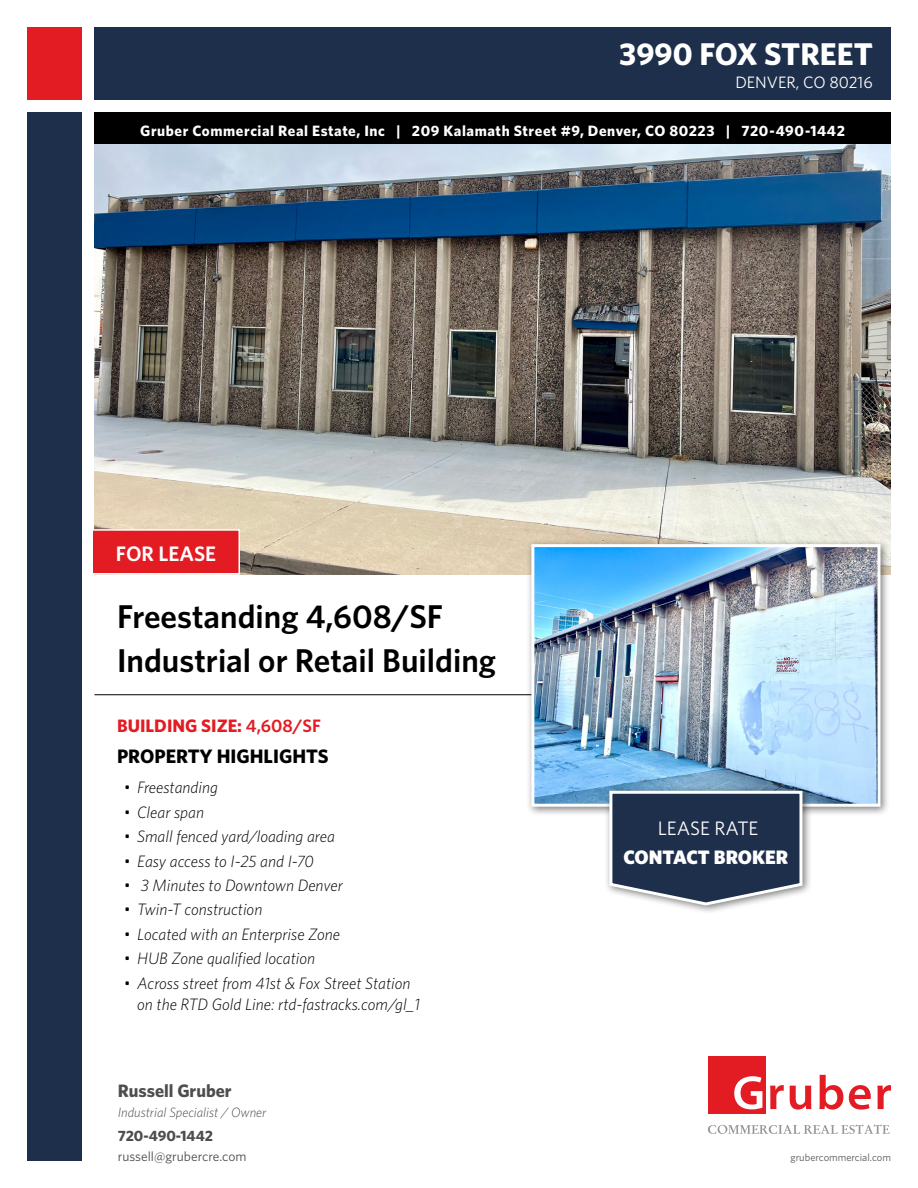
<style>
.page{position:relative;width:918px;height:1188px;background:#fff}
.page>*{position:absolute;margin:0;border:0;box-sizing:border-box;transform-origin:0 0}
.t1{font:600 33px/43.5px "Whitney";color:#000}
.t2{font:700 31.5px "Whitney";color:#fff}
.t3{font:600 21px "Whitney";color:#fff}
.t4{font:700 19.5px "Whitney";color:#000}
.t5{font:900 19.5px "Whitney";color:#fff}
.t6{font:19.5px "Whitney";color:#fff}
.t7{font:700 18px "Whitney";color:#e31b23}
.t8{font:700 18px "Whitney";color:#4d4d4f}
.t9{font:italic 300 16.5px/21px "Whitney";color:#000}
.t10{font:16.5px "Whitney";color:#fff}
.t11{font:700 15px "Whitney";letter-spacing:.035em;color:#fff}
.t12{font:700 15px "Whitney";color:#4d4d4f}
.t13{font:italic 300 13.5px "Whitney";color:#4d4d4f}
.t14{font:13.5px "Whitney";color:#4d4d4f}
.t15{font:10.5px "Whitney";color:#58595b}
.s1{font-weight:600}
</style>
<div class="page">
<hr style="left:94px;top:694px;width:770px;height:1px;background:#000">
<img style="left:94px;top:144px;width:797px;height:431px">
<div style="left:526px;top:539px;width:364px;height:278px;background:#000;opacity:.5"></div>
<img style="left:535px;top:548px;width:341px;height:255px">
<div style="left:531px;top:544px;width:349px;height:263px;border:3px solid #fff"></div>
<div style="left:27px;top:113px;width:55px;height:1048px;background:#1e2f4b"></div>
<div style="left:94px;top:27px;width:797px;height:73px;background:#1e2f4b"></div>
<div style="left:94px;top:113px;width:797px;height:31px;background:#000"></div>
<div style="left:27px;top:27px;width:55px;height:73px;background:#e31b23"></div>
<div style="left:92px;top:529px;width:148px;height:46px;background:#e31b23;border:2px solid #fff"></div>
<div style="left:708px;top:1056px;width:58px;height:58px;background:#e31c24"></div>
<svg style="left:734px;top:1076px;width:28px;height:33px"></svg>
<svg style="left:770px;top:1085px;width:14px;height:24px"></svg>
<svg style="left:790px;top:1086px;width:21px;height:24px"></svg>
<svg style="left:819px;top:1075px;width:24px;height:35px"></svg>
<svg style="left:849px;top:1085px;width:22px;height:25px"></svg>
<svg style="left:877px;top:1085px;width:14px;height:24px"></svg>
<svg style="left:708px;top:1124px;width:182px;height:10px"></svg>
<div style="left:604px;top:785px;width:208px;height:130px;background:#000;opacity:.5"></div>
<svg style="left:608px;top:789px;width:196px;height:118px;background:#445269"></svg>
<h2 class="t2" style="left:619px;top:33px;width:255px">3990 FOX STREET</h2>
<p class="t10" style="left:735px;top:71px;width:139px">DENVER, CO 80216</p>
<p class="t11" style="left:140px;top:121px;width:706px">Gruber Commercial Real Estate, Inc | 209 Kalamath Street #9, Denver, CO 80223 | 720-490-1442</p>
<p class="t3" style="left:116px;top:539px;width:102px">FOR LEASE</p>
<h1 class="t1" style="left:117px;top:594px;width:381px">Freestanding 4,608/SF<br>Industrial or Retail Building</h1>
<p class="t7" style="left:117px;top:714px;width:205px">BUILDING SIZE: <span class="s1">4,608/SF</span></p>
<p class="t4" style="left:117px;top:743px;width:213px">PROPERTY HIGHLIGHTS</p>
<p class="t9" style="left:124px;top:777px;width:96px">• Freestanding</p>
<p class="t9" style="left:124px;top:801px;width:82px">• Clear span</p>
<p class="t9" style="left:124px;top:826px;width:213px">• Small fenced yard/loading area</p>
<p class="t9" style="left:124px;top:850px;width:192px">• Easy access to I-25 and I-70</p>
<p class="t9" style="left:124px;top:874px;width:221px">• 3 Minutes to Downtown Denver</p>
<p class="t9" style="left:124px;top:899px;width:140px">• Twin-T construction</p>
<p class="t9" style="left:124px;top:923px;width:218px">• Located with an Enterprise Zone</p>
<p class="t9" style="left:124px;top:947px;width:193px">• HUB Zone qualified location</p>
<p class="t9" style="left:137px;top:972px;width:284px;text-indent:-13px">• Across street from 41st &amp; Fox Street Station on the RTD Gold Line: rtd-fastracks.com/gl_1</p>
<p class="t6" style="left:658px;top:815px;width:102px">LEASE RATE</p>
<p class="t5" style="left:624px;top:844px;width:166px">CONTACT BROKER</p>
<p class="t8" style="left:118px;top:1079px;width:115px">Russell Gruber</p>
<p class="t13" style="left:118px;top:1103px;width:150px">Industrial Specialist / Owner</p>
<p class="t12" style="left:118px;top:1126px;width:97px">720-490-1442</p>
<p class="t14" style="left:118px;top:1148px;width:130px">russell@grubercre.com</p>
<p class="t15" style="left:790px;top:1151px;width:102px">grubercommercial.com</p>
</div>
